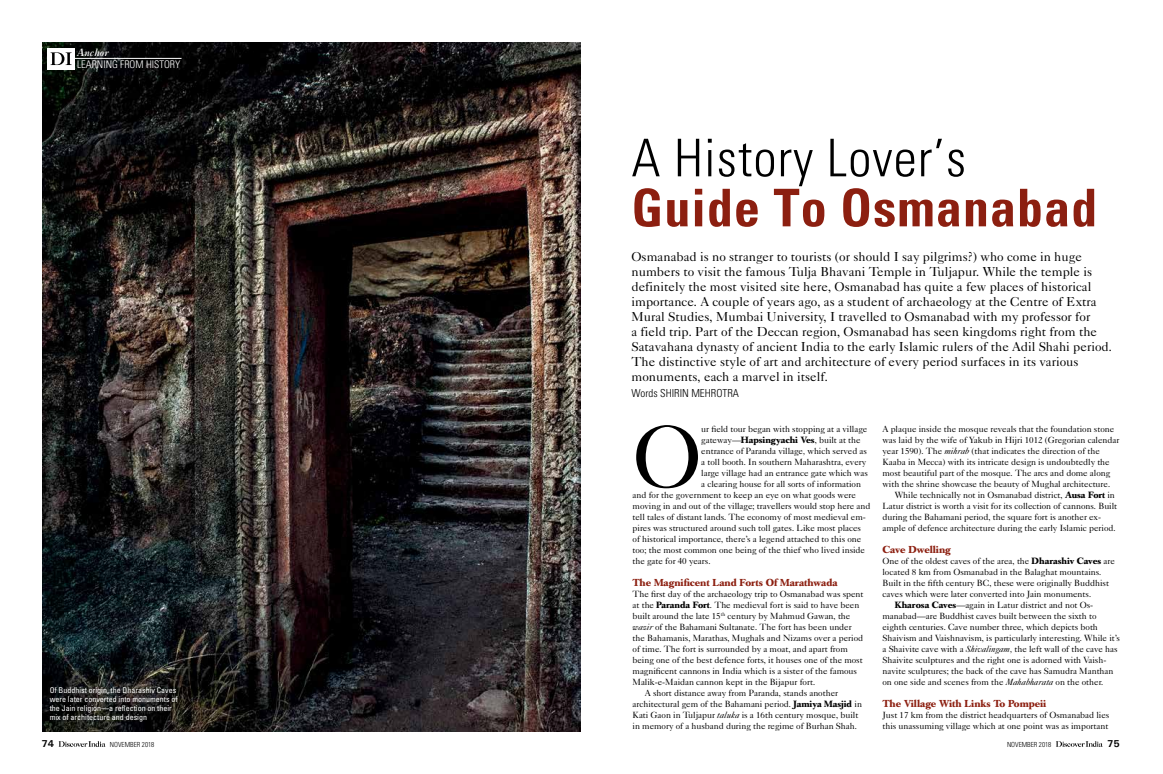
<style>
.page{position:relative;width:1163px;height:774px;background:#fff}
.page>*{position:absolute;margin:0;border:0;box-sizing:border-box;transform-origin:0 0}
.t1{font:88.7px "Caslon Five Forty";color:#000}
.t2{font:700 condensed 52px "Univers";letter-spacing:.02em;color:#8c1f10}
.t3{font:300 condensed 52px "Univers";letter-spacing:.02em;color:#000}
.t4{font:13px/15px "Caslon Five Forty";color:#000}
.t5{font:300 condensed 11px "Univers";color:#000}
.t6{font:300 condensed 10.5px "Univers";color:#fff}
.t7{font:700 10px "Caslon Book BE";letter-spacing:-.005em;color:#8c1f10}
.t8{font:italic 10px "Caslon Three";color:#fff}
.t9{font:700 10px "Univers";color:#000}
.t10{font:9px/11px "Caslon Five Forty";letter-spacing:-.005em;color:#000}
.t11{font:condensed 8px/9px "Univers";color:#fff}
.t12{font:300 condensed 7px "Univers";color:#000}
.s1{font-style:italic}
.s2{font-family:"Caslon Book BE";font-weight:700}
</style>
<div class="page">
<img style="left:43px;top:43px;width:537px;height:688px">
<div style="left:48px;top:48px;width:27px;height:21px;background:#fff"></div>
<svg style="left:51px;top:52px;width:21px;height:13px"></svg>
<hr style="left:75px;top:58px;width:106px;height:1px;background:#fff">
<svg style="left:59px;top:741px;width:46px;height:6px"></svg>
<svg style="left:1056px;top:741px;width:46px;height:6px"></svg>
<p class="t8" style="left:77px;top:46px;width:33px">Anchor</p>
<p class="t6" style="left:77px;top:58px;width:105px">LEARNING FROM HISTORY</p>
<p class="t11" style="left:50px;top:686px;width:129px">Of Buddhist origin, the Dharashiv Caves were later converted into monuments of the Jain religion—a reflection on their mix of architecture and design</p>
<h2 class="t3" style="left:631px;top:127px;width:336px">A History Lover’s</h2>
<h2 class="t2" style="left:631px;top:176px;width:467px">Guide To Osmanabad</h2>
<p class="t4" style="left:631px;top:249px;width:482px">Osmanabad is no stranger to tourists (or should I say pilgrims?) who come in huge numbers to visit the famous Tulja Bhavani Temple in Tuljapur. While the temple is definitely the most visited site here, Osmanabad has quite a few places of historical importance. A couple of years ago, as a student of archaeology at the Centre of Extra Mural Studies, Mumbai University, I travelled to Osmanabad with my professor for<br>a field trip. Part of the Deccan region, Osmanabad has seen kingdoms right from the Satavahana dynasty of ancient India to the early Islamic rulers of the Adil Shahi period.<br>The distinctive style of art and architecture of every period surfaces in its various monuments, each a marvel in itself.</p>
<p class="t5" style="left:631px;top:387px;width:109px">Words SHIRIN MEHROTRA</p>
<h1 class="t1" style="left:632px;top:403px;width:71px">O</h1>
<p class="t10" style="left:701px;top:423px;width:167px">ur field tour began with stopping at a village</p>
<p class="t10" style="left:882px;top:423px;width:238px">A plaque inside the mosque reveals that the foundation stone was laid by the wife of Yakub in Hijri 1012 (Gregorian calendar year 1590). The <span class="s1">mihrab</span> (that indicates the direction of the Kaaba in Mecca) with its intricate design is undoubtedly the most beautiful part of the mosque. The arcs and dome along with the shrine showcase the beauty of Mughal architecture.</p>
<p class="t10" style="left:882px;top:489px;width:236px;text-indent:12px">While technically not in Osmanabad district, <span class="s2">Ausa Fort</span> in Latur district is worth a visit for its collection of cannons. Built during the Bahamani period, the square fort is another ex&shy;ample of defence architecture during the early Islamic period.</p>
<p class="t7" style="left:882px;top:544px;width:70px">Cave Dwelling</p>
<p class="t10" style="left:882px;top:555px;width:234px">One of the oldest caves of the area, the <span class="s2">Dharashiv Caves</span> are</p>
<p class="t10" style="left:882px;top:566px;width:220px">located 8 km from Osmanabad in the Balaghat mountains.</p>
<p class="t10" style="left:882px;top:577px;width:228px">Built in the fifth century BC, these were originally Buddhist</p>
<p class="t10" style="left:882px;top:588px;width:210px">caves which were later converted into Jain monuments.</p>
<p class="t10" style="left:894px;top:599px;width:200px"><span class="s2">Kharosa Caves</span>—again in Latur district and not Os-</p>
<p class="t10" style="left:882px;top:610px;width:215px">manabad—are Buddhist caves built between the sixth to</p>
<p class="t10" style="left:882px;top:621px;width:217px">eighth centuries. Cave number three, which depicts both</p>
<p class="t10" style="left:882px;top:632px;width:239px">Shaivism and Vaishnavism, is particularly interesting. While it’s</p>
<p class="t10" style="left:882px;top:643px;width:236px">a Shaivite cave with a <span class="s1">Shivalingam,</span> the left wall of the cave has</p>
<p class="t10" style="left:882px;top:654px;width:225px">Shaivite sculptures and the right one is adorned with Vaish-</p>
<p class="t10" style="left:882px;top:665px;width:232px">navite sculptures; the back of the cave has Samudra Manthan</p>
<p class="t10" style="left:882px;top:676px;width:222px">on one side and scenes from the <span class="s1">Mahabharata</span> on the other.</p>
<p class="t7" style="left:882px;top:698px;width:165px">The Village With Links To Pompeii</p>
<p class="t10" style="left:882px;top:709px;width:228px">Just 17 km from the district headquarters of Osmanabad lies this unassuming village which at one point was as important</p>
<p class="t10" style="left:701px;top:434px;width:161px">gateway—<span class="s2">Hapsingyachi Ves</span>, built at the</p>
<p class="t10" style="left:701px;top:445px;width:167px">entrance of Paranda village<span class="s1">,</span> which served as</p>
<p class="t10" style="left:701px;top:456px;width:166px">a toll booth. In southern Maharashtra, every</p>
<p class="t10" style="left:701px;top:467px;width:168px">large village had an entrance gate which was</p>
<p class="t10" style="left:701px;top:478px;width:161px">a clearing house for all sorts of information</p>
<p class="t10" style="left:632px;top:489px;width:225px">and for the government to keep an eye on what goods were</p>
<p class="t10" style="left:632px;top:500px;width:239px">moving in and out of the village; travellers would stop here and</p>
<p class="t10" style="left:632px;top:511px;width:235px">tell tales of distant lands. The economy of most medieval em-</p>
<p class="t10" style="left:632px;top:522px;width:230px">pires was structured around such toll gates. Like most places</p>
<p class="t10" style="left:632px;top:533px;width:230px">of historical importance, there’s a legend attached to this one</p>
<p class="t10" style="left:632px;top:544px;width:234px">too; the most common one being of the thief who lived inside</p>
<p class="t10" style="left:632px;top:555px;width:79px">the gate for 40 years.</p>
<p class="t7" style="left:632px;top:577px;width:206px">The Magnificent Land Forts Of Marathwada</p>
<p class="t10" style="left:632px;top:588px;width:232px">The first day of the archaeology trip to Osmanabad was spent</p>
<p class="t10" style="left:632px;top:599px;width:228px">at the <span class="s2">Paranda Fort</span>. The medieval fort is said to have been</p>
<p class="t10" style="left:632px;top:610px;width:219px">built around the late 15<sup>th</sup> century by Mahmud Gawan, the</p>
<p class="t10" style="left:632px;top:621px;width:221px"><span class="s1">wazir</span> of the Bahamani Sultanate. The fort has been under</p>
<p class="t10" style="left:632px;top:632px;width:232px">the Bahamanis, Marathas, Mughals and Nizams over a period</p>
<p class="t10" style="left:632px;top:643px;width:217px">of time. The fort is surrounded by a moat, and apart from</p>
<p class="t10" style="left:632px;top:654px;width:232px">being one of the best defence forts, it houses one of the most</p>
<p class="t10" style="left:632px;top:665px;width:226px">magnificent cannons in India which is a sister of the famous</p>
<p class="t10" style="left:632px;top:676px;width:184px">Malik-e-Maidan cannon kept in the Bijapur fort.</p>
<p class="t10" style="left:644px;top:687px;width:195px">A short distance away from Paranda, stands another</p>
<p class="t10" style="left:632px;top:698px;width:231px">architectural gem of the Bahamani period. <span class="s2">Jamiya Masjid</span> in</p>
<p class="t10" style="left:632px;top:709px;width:227px">Kati Gaon in Tuljapur <span class="s1">taluka</span> is a 16th century mosque, built</p>
<p class="t10" style="left:632px;top:720px;width:226px">in memory of a husband during the regime of Burhan Shah.</p>
<p class="t9" style="left:42px;top:737px;width:14px">74</p>
<p class="t12" style="left:110px;top:740px;width:46px">NOVEMBER 2018</p>
<p class="t12" style="left:1006px;top:740px;width:46px">NOVEMBER 2018</p>
<p class="t9" style="left:1107px;top:737px;width:14px">75</p>
</div>
